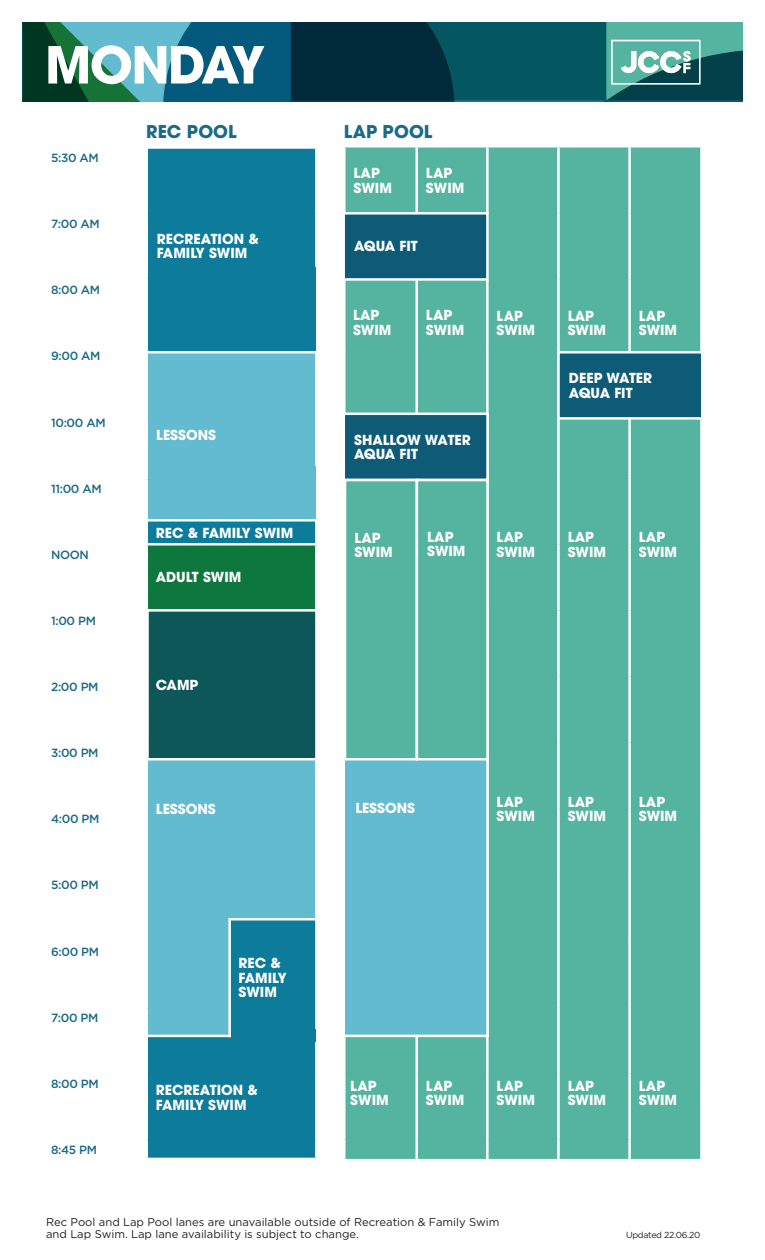
<style>
.page{position:relative;width:765px;height:1260px;background:#fff}
.page>*{position:absolute;margin:0;border:0;box-sizing:border-box;transform-origin:0 0}
.t1{font:700 50.62px "ITC Avant Garde Pro";letter-spacing:-.03em;color:#fff}
.t2{font:700 17.5px "ITC Avant Garde Pro";color:#1a6a87}
.t3{font:700 13.75px/14.4px "ITC Avant Garde Pro";color:#fff}
.t4{font:500 11.88px "Gotham";letter-spacing:-.03em;color:#1a6a87}
.t5{font:11.25px/11.2px "Gotham";color:#231f20}
.t6{font:8.75px "Gotham";letter-spacing:-.03em;color:#231f20}
</style>
<div class="page">
<svg style="left:22px;top:22px;width:720px;height:80px;background:#1a6269"></svg>
<div style="left:148px;top:149px;width:167px;height:1009px;background:#0d7c9a"></div>
<div style="left:346px;top:148px;width:354px;height:1011px;background:#55b49f"></div>
<svg style="left:148px;top:281px;width:267px;height:701px;fill:#62bbce"></svg>
<div style="left:147px;top:544px;width:169px;height:66px;background:#0e773d"></div>
<hr style="left:415px;top:147px;width:3px;height:67px;background:#fff">
<hr style="left:486px;top:147px;width:3px;height:67px;background:#fff">
<hr style="left:557px;top:147px;width:3px;height:67px;background:#fff">
<hr style="left:628px;top:147px;width:3px;height:67px;background:#fff">
<hr style="left:557px;top:214px;width:3px;height:66px;background:#fff">
<hr style="left:628px;top:214px;width:3px;height:66px;background:#fff">
<hr style="left:315px;top:281px;width:3px;height:65px;background:#fff">
<hr style="left:343px;top:280px;width:3px;height:66px;background:#fff">
<hr style="left:415px;top:280px;width:3px;height:66px;background:#fff">
<hr style="left:486px;top:280px;width:3px;height:66px;background:#fff">
<hr style="left:557px;top:280px;width:3px;height:66px;background:#fff">
<hr style="left:628px;top:280px;width:3px;height:66px;background:#fff">
<hr style="left:315px;top:346px;width:3px;height:66px;background:#fff">
<hr style="left:343px;top:346px;width:3px;height:66px;background:#fff">
<hr style="left:415px;top:346px;width:3px;height:66px;background:#fff">
<hr style="left:486px;top:346px;width:3px;height:66px;background:#fff">
<hr style="left:557px;top:346px;width:3px;height:66px;background:#fff">
<hr style="left:628px;top:346px;width:3px;height:66px;background:#fff">
<hr style="left:315px;top:412px;width:3px;height:65px;background:#fff">
<hr style="left:343px;top:412px;width:3px;height:66px;background:#fff">
<hr style="left:415px;top:412px;width:3px;height:66px;background:#fff">
<hr style="left:486px;top:412px;width:3px;height:66px;background:#fff">
<hr style="left:557px;top:412px;width:3px;height:66px;background:#fff">
<hr style="left:628px;top:412px;width:3px;height:66px;background:#fff">
<hr style="left:315px;top:479px;width:3px;height:64px;background:#fff">
<hr style="left:343px;top:478px;width:3px;height:66px;background:#fff">
<hr style="left:557px;top:478px;width:3px;height:66px;background:#fff">
<hr style="left:628px;top:478px;width:3px;height:66px;background:#fff">
<hr style="left:145px;top:546px;width:3px;height:63px;background:#fff">
<hr style="left:315px;top:546px;width:3px;height:63px;background:#fff">
<hr style="left:343px;top:544px;width:3px;height:66px;background:#fff">
<hr style="left:557px;top:544px;width:3px;height:66px;background:#fff">
<hr style="left:628px;top:544px;width:3px;height:66px;background:#fff">
<hr style="left:557px;top:610px;width:3px;height:67px;background:#fff">
<hr style="left:628px;top:610px;width:3px;height:67px;background:#fff">
<hr style="left:557px;top:677px;width:3px;height:66px;background:#fff">
<hr style="left:628px;top:677px;width:3px;height:66px;background:#fff">
<hr style="left:315px;top:743px;width:3px;height:66px;background:#fff">
<hr style="left:557px;top:743px;width:3px;height:66px;background:#fff">
<hr style="left:628px;top:743px;width:3px;height:66px;background:#fff">
<hr style="left:315px;top:809px;width:3px;height:66px;background:#fff">
<hr style="left:557px;top:809px;width:3px;height:66px;background:#fff">
<hr style="left:628px;top:809px;width:3px;height:66px;background:#fff">
<hr style="left:315px;top:875px;width:3px;height:66px;background:#fff">
<hr style="left:557px;top:875px;width:3px;height:66px;background:#fff">
<hr style="left:628px;top:875px;width:3px;height:66px;background:#fff">
<hr style="left:557px;top:941px;width:3px;height:66px;background:#fff">
<hr style="left:628px;top:941px;width:3px;height:66px;background:#fff">
<hr style="left:415px;top:1008px;width:3px;height:65px;background:#fff">
<hr style="left:486px;top:1007px;width:3px;height:66px;background:#fff">
<hr style="left:557px;top:1007px;width:3px;height:66px;background:#fff">
<hr style="left:628px;top:1007px;width:3px;height:66px;background:#fff">
<hr style="left:415px;top:1073px;width:3px;height:66px;background:#fff">
<hr style="left:486px;top:1073px;width:3px;height:66px;background:#fff">
<hr style="left:557px;top:1073px;width:3px;height:66px;background:#fff">
<hr style="left:628px;top:1073px;width:3px;height:66px;background:#fff">
<hr style="left:415px;top:1139px;width:3px;height:20px;background:#fff">
<hr style="left:486px;top:1139px;width:3px;height:20px;background:#fff">
<hr style="left:557px;top:1139px;width:3px;height:20px;background:#fff">
<hr style="left:628px;top:1139px;width:3px;height:20px;background:#fff">
<hr style="left:145px;top:477px;width:173px;height:2px;background:#fff">
<hr style="left:145px;top:543px;width:173px;height:3px;background:#fff">
<div style="left:148px;top:268px;width:167px;height:83px;background:#0d7c9a"></div>
<hr style="left:142px;top:351px;width:178px;height:2px;background:#fff">
<div style="left:148px;top:982px;width:167px;height:54px;background:#62bbce"></div>
<hr style="left:143px;top:1035px;width:177px;height:2px;background:#fff">
<div style="left:148px;top:467px;width:167px;height:53px;background:#62bbce"></div>
<hr style="left:143px;top:519px;width:177px;height:3px;background:#fff">
<div style="left:342px;top:212px;width:147px;height:69px;background:#0d5b77;border:2px solid #fff"></div>
<div style="left:557px;top:351px;width:147px;height:69px;background:#0d5b77;border:2px solid #fff"></div>
<div style="left:343px;top:413px;width:146px;height:68px;background:#0d5b77;border:2px solid #fff"></div>
<div style="left:343px;top:608px;width:146px;height:429px;background:#62bbce;border:2px solid #fff"></div>
<div style="left:146px;top:609px;width:172px;height:151px;background:#0e5758;border:2px solid #fff"></div>
<div style="left:344px;top:479px;width:74px;height:281px;background:#55b49f;border:2px solid #fff"></div>
<div style="left:416px;top:479px;width:73px;height:281px;background:#55b49f;border:2px solid #fff"></div>
<div style="left:228px;top:918px;width:90px;height:119px;background:#0d7c9a;border:2px solid #fff"></div>
<div style="left:231px;top:1029px;width:84px;height:13px;background:#0d7c9a"></div>
<h1 class="t1" style="left:45px;top:31px;width:221px">MONDAY</h1>
<p class="t4" style="left:51px;top:150px;width:49px">5:30 AM</p>
<p class="t4" style="left:51px;top:216px;width:50px">7:00 AM</p>
<p class="t4" style="left:51px;top:282px;width:51px">8:00 AM</p>
<p class="t4" style="left:51px;top:348px;width:51px">9:00 AM</p>
<p class="t4" style="left:51px;top:415px;width:56px">10:00 AM</p>
<p class="t4" style="left:51px;top:481px;width:52px">11:00 AM</p>
<p class="t4" style="left:51px;top:547px;width:39px">NOON</p>
<p class="t4" style="left:51px;top:613px;width:46px">1:00 PM</p>
<p class="t4" style="left:51px;top:679px;width:49px">2:00 PM</p>
<p class="t4" style="left:51px;top:745px;width:49px">3:00 PM</p>
<p class="t4" style="left:51px;top:811px;width:50px">4:00 PM</p>
<p class="t4" style="left:51px;top:877px;width:49px">5:00 PM</p>
<p class="t4" style="left:51px;top:944px;width:49px">6:00 PM</p>
<p class="t4" style="left:51px;top:1010px;width:49px">7:00 PM</p>
<p class="t4" style="left:51px;top:1076px;width:49px">8:00 PM</p>
<p class="t4" style="left:51px;top:1142px;width:47px">8:45 PM</p>
<p class="t2" style="left:146px;top:119px;width:92px">REC POOL</p>
<p class="t2" style="left:344px;top:119px;width:90px">LAP POOL</p>
<p class="t3" style="left:354px;top:166px;width:40px">LAP<br>SWIM</p>
<p class="t3" style="left:426px;top:166px;width:40px">LAP<br>SWIM</p>
<p class="t3" style="left:157px;top:232px;width:104px">RECREATION &amp;<br>FAMILY SWIM</p>
<p class="t3" style="left:354px;top:239px;width:65px">AQUA FIT</p>
<p class="t3" style="left:349px;top:239px;width:37px">WITH</p>
<p class="t3" style="left:353px;top:308px;width:40px">LAP<br>SWIM</p>
<p class="t3" style="left:426px;top:308px;width:40px">LAP<br>SWIM</p>
<p class="t3" style="left:156px;top:427px;width:61px">LESSONS</p>
<p class="t3" style="left:354px;top:432px;width:118px">SHALLOW WATER<br>AQUA FIT</p>
<p class="t3" style="left:497px;top:308px;width:40px">LAP<br>SWIM</p>
<p class="t3" style="left:568px;top:308px;width:40px">LAP<br>SWIM</p>
<p class="t3" style="left:639px;top:308px;width:40px">LAP<br>SWIM</p>
<p class="t3" style="left:569px;top:371px;width:85px">DEEP WATER<br>AQUA FIT</p>
<p class="t3" style="left:156px;top:525px;width:139px">REC &amp; FAMILY SWIM</p>
<p class="t3" style="left:156px;top:570px;width:87px">ADULT SWIM</p>
<p class="t3" style="left:354px;top:530px;width:40px">LAP<br>SWIM</p>
<p class="t3" style="left:427px;top:530px;width:40px">LAP<br>SWIM</p>
<p class="t3" style="left:497px;top:530px;width:40px">LAP<br>SWIM</p>
<p class="t3" style="left:568px;top:530px;width:40px">LAP<br>SWIM</p>
<p class="t3" style="left:639px;top:530px;width:40px">LAP<br>SWIM</p>
<p class="t3" style="left:156px;top:678px;width:44px">CAMP</p>
<p class="t3" style="left:156px;top:801px;width:61px">LESSONS</p>
<p class="t3" style="left:355px;top:801px;width:61px">LESSONS</p>
<p class="t3" style="left:497px;top:794px;width:40px">LAP<br>SWIM</p>
<p class="t3" style="left:568px;top:794px;width:40px">LAP<br>SWIM</p>
<p class="t3" style="left:639px;top:794px;width:40px">LAP<br>SWIM</p>
<p class="t3" style="left:239px;top:956px;width:50px">REC &amp;<br>FAMILY<br>SWIM</p>
<p class="t3" style="left:156px;top:1083px;width:104px">RECREATION &amp;<br>FAMILY SWIM</p>
<p class="t3" style="left:350px;top:1078px;width:40px">LAP<br>SWIM</p>
<p class="t3" style="left:426px;top:1079px;width:40px">LAP<br>SWIM</p>
<p class="t3" style="left:497px;top:1079px;width:40px">LAP<br>SWIM</p>
<p class="t3" style="left:568px;top:1079px;width:40px">LAP<br>SWIM</p>
<p class="t3" style="left:639px;top:1079px;width:40px">LAP<br>SWIM</p>
<p class="t5" style="left:46px;top:1216px;width:455px">Rec Pool and Lap Pool lanes are unavailable outside of Recreation &amp; Family Swim and Lap Swim. Lap lane availability is subject to change.</p>
<p class="t6" style="left:626px;top:1229px;width:76px">Updated 22.06.20</p>
</div>
